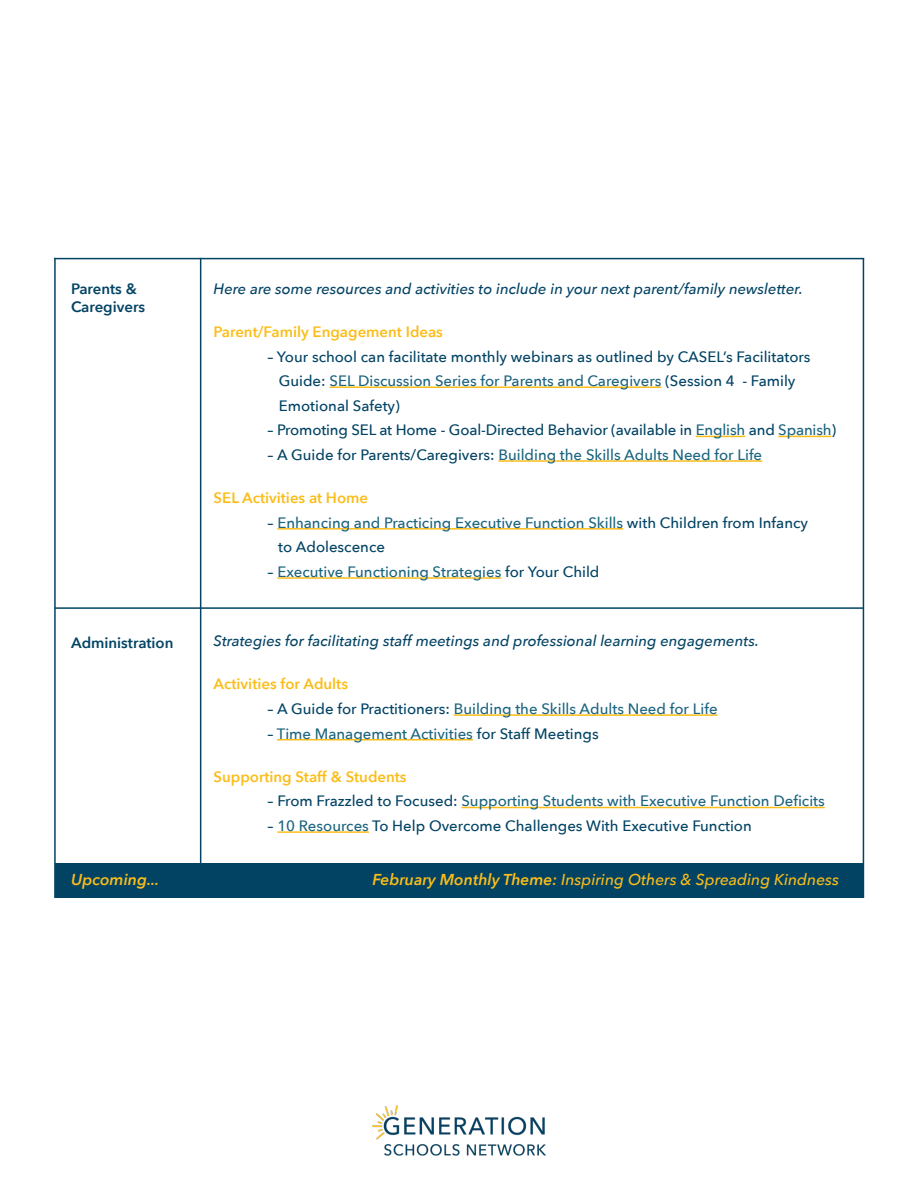
<style>
.page{position:relative;width:918px;height:1188px;background:#fff}
.page>*{position:absolute;margin:0;border:0;box-sizing:border-box;transform-origin:0 0}
.t1{font:italic 500 15.75px "Avenir Next";color:#fbbd19}
.t2{font:italic 600 15.75px "Avenir Next";color:#fbbd19}
.t3{font:500 15px "Avenir Next";color:#1b647f}
.t4{font:500 15px "Avenir Next";color:#024364}
.t5{font:italic 500 15px "Avenir Next";color:#024364}
.t6{font:600 15px "Avenir Next";color:#fbbd19}
.t7{font:600 15px "Avenir Next";color:#024364}
.s1{color:#024364}
.s2{color:#1b647f}
.s3{font-weight:600}
</style>
<div class="page">
<hr style="left:863px;top:258px;width:1px;height:640px;background:#024364">
<hr style="left:200px;top:258px;width:1px;height:640px;background:#024364">
<hr style="left:54px;top:258px;width:810px;height:1px;background:#024364">
<hr style="left:55px;top:607px;width:809px;height:2px;background:#024364">
<hr style="left:54px;top:258px;width:2px;height:640px;background:#024364">
<hr style="left:330px;top:386px;width:331px;height:2px;background:#fbbd19">
<hr style="left:696px;top:436px;width:49px;height:1px;background:#fbbd19">
<hr style="left:778px;top:436px;width:53px;height:1px;background:#fbbd19">
<hr style="left:498px;top:460px;width:264px;height:2px;background:#fbbd19">
<hr style="left:277px;top:528px;width:346px;height:2px;background:#fbbd19">
<hr style="left:277px;top:577px;width:224px;height:2px;background:#fbbd19">
<hr style="left:454px;top:714px;width:264px;height:2px;background:#fbbd19">
<hr style="left:277px;top:739px;width:196px;height:1px;background:#fbbd19">
<hr style="left:461px;top:807px;width:364px;height:1px;background:#fbbd19">
<hr style="left:277px;top:831px;width:92px;height:2px;background:#fbbd19">
<div style="left:55px;top:864px;width:808px;height:34px;background:#024364"></div>
<img style="left:372px;top:1106px;width:174px;height:50px">
<p class="t7" style="left:71px;top:276px;width:67px">Parents &amp;</p>
<p class="t7" style="left:71px;top:294px;width:76px">Caregivers</p>
<p class="t7" style="left:71px;top:630px;width:104px">Administration</p>
<p class="t5" style="left:214px;top:276px;width:591px">Here are some resources and activities to include in your next parent/family newsletter.</p>
<p class="t6" style="left:214px;top:319px;width:231px">Parent/Family Engagement Ideas</p>
<p class="t4" style="left:268px;top:344px;width:544px">– Your school can facilitate monthly webinars as outlined by CASEL’s Facilitators</p>
<p class="t3" style="left:279px;top:368px;width:518px"><span class="s1">Guide:</span> SEL Discussion Series for Parents and Caregivers <span class="s1">(Session 4 - Family</span></p>
<p class="t4" style="left:279px;top:393px;width:123px">Emotional Safety)</p>
<p class="t4" style="left:268px;top:417px;width:570px">– Promoting SEL at Home - Goal-Directed Behavior (available in <span class="s2">English</span> and <span class="s2">Spanish</span>)</p>
<p class="t3" style="left:268px;top:442px;width:496px"><span class="s1">– A Guide for Parents/Caregivers:</span> Building the Skills Adults Need for Life</p>
<p class="t6" style="left:214px;top:485px;width:156px">SEL Activities at Home</p>
<p class="t3" style="left:268px;top:510px;width:542px"><span class="s1">–</span> Enhancing and Practicing Executive Function Skills <span class="s1">with Children from Infancy</span></p>
<p class="t4" style="left:278px;top:534px;width:108px">to Adolescence</p>
<p class="t3" style="left:268px;top:559px;width:333px"><span class="s1">–</span> Executive Functioning Strategies <span class="s1">for Your Child</span></p>
<p class="t5" style="left:214px;top:628px;width:547px">Strategies for facilitating staff meetings and professional learning engagements.</p>
<p class="t6" style="left:214px;top:671px;width:136px">Activities for Adults</p>
<p class="t3" style="left:268px;top:696px;width:452px"><span class="s1">– A Guide for Practitioners:</span> Building the Skills Adults Need for Life</p>
<p class="t3" style="left:268px;top:721px;width:333px"><span class="s1">–</span> Time Management Activities <span class="s1">for Staff Meetings</span></p>
<p class="t6" style="left:214px;top:764px;width:195px">Supporting Staff &amp; Students</p>
<p class="t3" style="left:268px;top:788px;width:559px"><span class="s1">– From Frazzled to Focused:</span> Supporting Students with Executive Function Deficits</p>
<p class="t4" style="left:268px;top:813px;width:486px">– <span class="s2">10 Resources</span> To Help Overcome Challenges With Executive Function</p>
<p class="t2" style="left:71px;top:866px;width:90px">Upcoming...</p>
<p class="t1" style="left:373px;top:867px;width:468px"><span class="s3">February Monthly Theme:</span> Inspiring Others &amp; Spreading Kindness</p>
</div>
